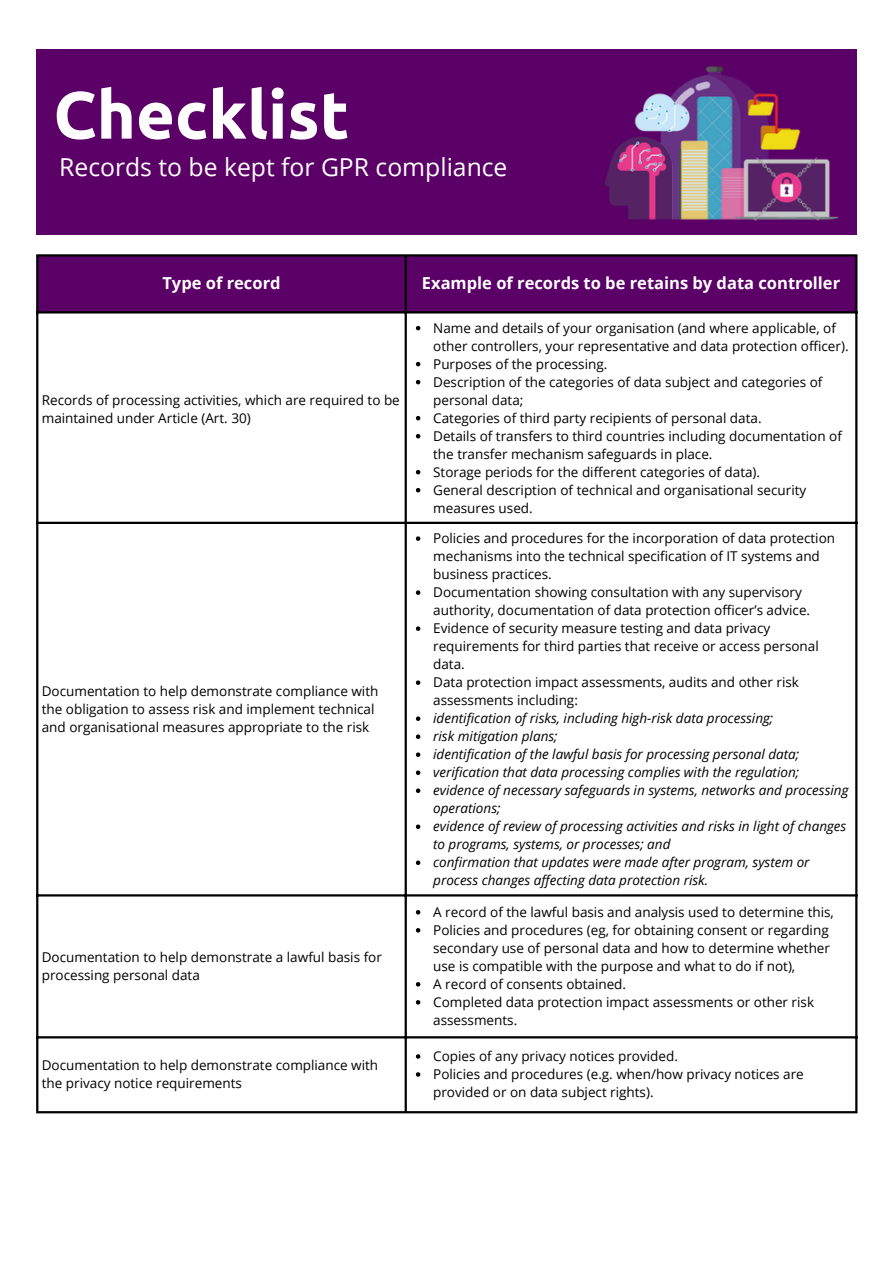
<style>
.page{position:relative;width:894px;height:1264px;background:#fff}
.page>*{position:absolute;margin:0;border:0;box-sizing:border-box;transform-origin:0 0}
.t1{font:700 66.75px "Ubuntu";color:#fff}
.t2{font:24.75px "Open Sans";color:#fff}
.t3{font:700 16.5px "Open Sans";color:#fff}
.t4{font:13.5px/18px "Open Sans";color:#000}
.t5{font:italic 13.5px/18px "Open Sans";color:#000}
</style>
<div class="page">
<div style="left:36px;top:49px;width:820px;height:185px;background:#5a0066"></div>
<div style="left:38px;top:256px;width:817px;height:55px;background:#5a0066"></div>
<svg style="left:416px;top:326px;width:4px;height:4px"></svg>
<svg style="left:416px;top:362px;width:4px;height:4px"></svg>
<svg style="left:416px;top:380px;width:4px;height:4px"></svg>
<svg style="left:416px;top:416px;width:4px;height:4px"></svg>
<svg style="left:416px;top:434px;width:4px;height:4px"></svg>
<svg style="left:416px;top:470px;width:4px;height:4px"></svg>
<svg style="left:416px;top:488px;width:4px;height:4px"></svg>
<svg style="left:416px;top:536px;width:4px;height:5px"></svg>
<svg style="left:416px;top:590px;width:4px;height:5px"></svg>
<svg style="left:416px;top:626px;width:4px;height:5px"></svg>
<svg style="left:416px;top:680px;width:4px;height:5px"></svg>
<svg style="left:416px;top:716px;width:4px;height:5px"></svg>
<svg style="left:416px;top:734px;width:4px;height:5px"></svg>
<svg style="left:416px;top:752px;width:4px;height:5px"></svg>
<svg style="left:416px;top:770px;width:4px;height:5px"></svg>
<svg style="left:416px;top:788px;width:4px;height:5px"></svg>
<svg style="left:416px;top:824px;width:4px;height:5px"></svg>
<svg style="left:416px;top:860px;width:4px;height:5px"></svg>
<svg style="left:416px;top:910px;width:4px;height:4px"></svg>
<svg style="left:416px;top:928px;width:4px;height:4px"></svg>
<svg style="left:416px;top:982px;width:4px;height:4px"></svg>
<svg style="left:416px;top:1000px;width:4px;height:4px"></svg>
<svg style="left:416px;top:1054px;width:4px;height:4px"></svg>
<svg style="left:416px;top:1072px;width:4px;height:4px"></svg>
<hr style="left:36px;top:256px;width:2px;height:855px;background:#000">
<hr style="left:404px;top:256px;width:3px;height:855px;background:#000">
<hr style="left:855px;top:256px;width:2px;height:855px;background:#000">
<hr style="left:36px;top:254px;width:821px;height:2px;background:#000">
<hr style="left:36px;top:311px;width:821px;height:2px;background:#000">
<hr style="left:36px;top:521px;width:821px;height:3px;background:#000">
<hr style="left:36px;top:894px;width:821px;height:2px;background:#000">
<hr style="left:36px;top:1036px;width:821px;height:2px;background:#000">
<hr style="left:36px;top:1111px;width:821px;height:2px;background:#000">
<img style="left:605px;top:49px;width:252px;height:185px">
<p class="t1" style="left:53px;top:76px;width:297px">Checklist</p>
<p class="t2" style="left:59px;top:149px;width:449px">Records to be kept for GPR compliance</p>
<p class="t3" style="left:162px;top:271px;width:120px">Type of record</p>
<h1 class="t3" style="left:422px;top:271px;width:419px">Example of records to be retains by data controller</h1>
<p class="t4" style="left:42px;top:390px;width:359px">Records of processing activities, which are required to be maintained under Article (Art. 30)</p>
<p class="t4" style="left:42px;top:682px;width:338px">Documentation to help demonstrate compliance with the obligation to assess risk and implement technical and organisational measures appropriate to the risk</p>
<p class="t4" style="left:42px;top:947px;width:341px">Documentation to help demonstrate a lawful basis for processing personal data</p>
<p class="t4" style="left:42px;top:1055px;width:338px">Documentation to help demonstrate compliance with the privacy notice requirements</p>
<p class="t4" style="left:433px;top:318px;width:417px">Name and details of your organisation (and where applicable, of other controllers, your representative and data protection officer).</p>
<p class="t4" style="left:433px;top:354px;width:176px">Purposes of the processing.</p>
<p class="t4" style="left:433px;top:372px;width:390px">Description of the categories of data subject and categories of personal data;</p>
<p class="t4" style="left:433px;top:408px;width:330px">Categories of third party recipients of personal data.</p>
<p class="t4" style="left:433px;top:426px;width:410px">Details of transfers to third countries including documentation of the transfer mechanism safeguards in place.</p>
<p class="t4" style="left:433px;top:462px;width:328px">Storage periods for the different categories of data).</p>
<p class="t4" style="left:433px;top:480px;width:374px">General description of technical and organisational security measures used.</p>
<p class="t4" style="left:433px;top:529px;width:403px">Policies and procedures for the incorporation of data protection mechanisms into the technical specification of IT systems and business practices.</p>
<p class="t4" style="left:433px;top:583px;width:378px">Documentation showing consultation with any supervisory authority, documentation of data protection officer’s advice.</p>
<p class="t4" style="left:433px;top:619px;width:387px">Evidence of security measure testing and data privacy requirements for third parties that receive or access personal data.</p>
<p class="t4" style="left:433px;top:673px;width:367px">Data protection impact assessments, audits and other risk assessments including:</p>
<p class="t5" style="left:433px;top:709px;width:341px">identification of risks, including high-risk data processing;</p>
<p class="t5" style="left:433px;top:727px;width:126px">risk mitigation plans;</p>
<p class="t5" style="left:433px;top:745px;width:367px">identification of the lawful basis for processing personal data;</p>
<p class="t5" style="left:433px;top:763px;width:367px">verification that data processing complies with the regulation;</p>
<p class="t5" style="left:433px;top:781px;width:416px">evidence of necessary safeguards in systems, networks and processing operations;</p>
<p class="t5" style="left:433px;top:817px;width:414px">evidence of review of processing activities and risks in light of changes to programs, systems, or processes; and</p>
<p class="t5" style="left:433px;top:853px;width:378px">confirmation that updates were made after program, system or process changes affecting data protection risk.</p>
<p class="t4" style="left:433px;top:902px;width:402px">A record of the lawful basis and analysis used to determine this,</p>
<p class="t4" style="left:433px;top:920px;width:398px;text-align:justify">Policies and procedures (eg, for obtaining consent or regarding secondary use of personal data and how to determine whether use is compatible with the purpose and what to do if not),</p>
<p class="t4" style="left:433px;top:974px;width:194px">A record of consents obtained.</p>
<p class="t4" style="left:433px;top:992px;width:382px">Completed data protection impact assessments or other risk assessments.</p>
<p class="t4" style="left:433px;top:1046px;width:246px">Copies of any privacy notices provided.</p>
<p class="t4" style="left:433px;top:1064px;width:372px">Policies and procedures (e.g. when/how privacy notices are provided or on data subject rights).</p>
</div>
